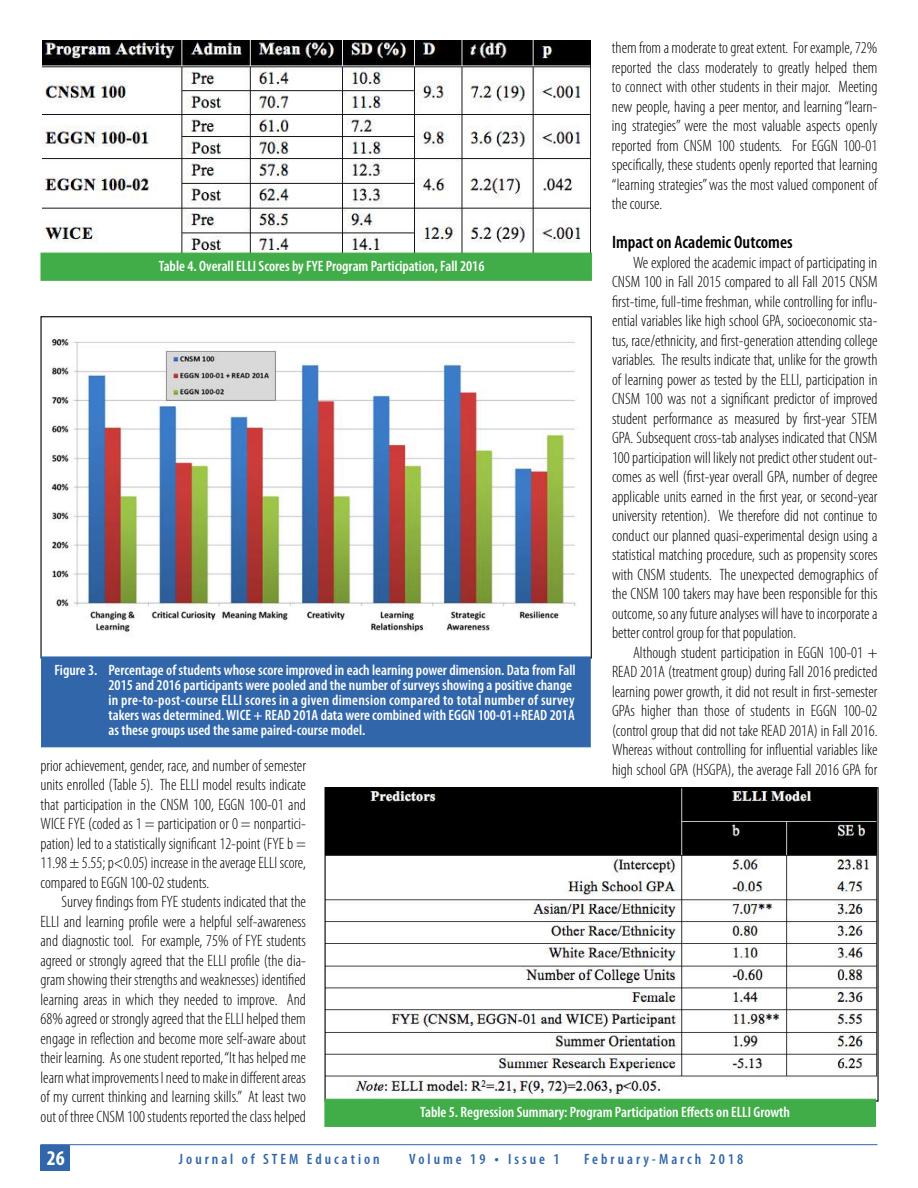
<style>
.page{position:relative;width:918px;height:1188px;background:#fff}
.page>*{position:absolute;margin:0;border:0;box-sizing:border-box;transform-origin:0 0}
.t1{font:700 condensed 21px "Myriad Pro";color:#fff}
.t2{font:600 condensed 18px "Myriad Pro";color:#000}
.t3{font:300 condensed 16.5px/19.5px "Myriad Pro";color:#000;text-align:justify}
.t4{font:600 condensed 15px/15px "Myriad Pro";color:#fff}
.t5{font:600 condensed 15px "Myriad Pro";letter-spacing:.2em;color:#3166aa}
.s1{font-size:16.5px}
</style>
<div class="page">
<hr style="left:40px;top:1144px;width:838px;height:1px;background:#3166aa">
<div style="left:40px;top:1145px;width:30px;height:26px;background:#3166aa"></div>
<img style="left:49px;top:336px;width:527px;height:297px">
<img style="left:42px;top:40px;width:549px;height:213px">
<div style="left:41px;top:253px;width:551px;height:28px;background:#41ad49;border:1px solid #41ad49"></div>
<div style="left:41px;top:656px;width:550px;height:91px;background:#3166aa;border:1px solid #3166aa"></div>
<img style="left:327px;top:789px;width:550px;height:310px">
<div style="left:325px;top:1099px;width:551px;height:28px;background:#41ad49;border:1px solid #41ad49"></div>
<p class="t3" style="left:612px;top:38px;width:267px">them from a moderate to great extent. For example, 72% reported the class moderately to greatly helped them to connect with other students in their major. Meeting new people, having a peer mentor, and learning “learn&shy;ing strategies” were the most valuable aspects openly reported from CNSM 100 students. For EGGN 100-01 specifically, these students openly reported that learning “learning strategies” was the most valued component of the course.</p>
<p class="t2" style="left:612px;top:231px;width:182px">Impact on Academic Outcomes</p>
<p class="t3" style="left:612px;top:253px;width:267px;text-indent:21px">We explored the academic impact of participating in CNSM 100 in Fall 2015 compared to all Fall 2015 CNSM first-time, full-time freshman, while controlling for influ&shy;ential variables like high school GPA, socioeconomic sta&shy;tus, race/ethnicity, and first-generation attending college variables. The results indicate that, unlike for the growth of learning power as tested by the ELLI, participation in CNSM 100 was not a significant predictor of improved student performance as measured by first-year STEM GPA. Subsequent cross-tab analyses indicated that CNSM 100 participation will likely not predict other student out&shy;comes as well (first-year overall GPA, number of degree applicable units earned in the first year, or second-year university retention). We therefore did not continue to conduct our planned quasi-experimental design using a statistical matching procedure, such as propensity scores with CNSM students. The unexpected demographics of the CNSM 100 takers may have been responsible for this outcome, so any future analyses will have to incorporate a better control group for that population.</p>
<p class="t3" style="left:612px;top:643px;width:267px;text-indent:21px">Although student participation in EGGN 100-01 + READ 201A (treatment group) during Fall 2016 predicted learning power growth, it did not result in first-semester GPAs higher than those of students in EGGN 100-02 (control group that did not take READ 201A) in Fall 2016.<br>Whereas without controlling for influential variables like high school GPA (HSGPA), the average Fall 2016 GPA for</p>
<p class="t4" style="left:159px;top:258px;width:327px">Table 4. Overall ELLI Scores by FYE Program Participation, Fall 2016</p>
<p class="t4" style="left:109px;top:662px;width:469px;text-indent:-54px">Figure 3. Percentage of students whose score improved in each learning power dimension. Data from Fall 2015 and 2016 participants were pooled and the number of surveys showing a positive change in pre-to-post-course ELLI scores in a given dimension compared to total number of survey takers was determined. WICE + READ 201A data were combined with EGGN 100-01+READ 201A as these groups used the same paired-course model.</p>
<p class="t3" style="left:40px;top:755px;width:267px">prior achievement, gender, race, and number of semester units enrolled (Table 5). The ELLI model results indicate that participation in the CNSM 100, EGGN 100-01 and WICE FYE (coded as 1 = participation or 0 = nonpartici&shy;pation) led to a statistically significant 12-point (FYE b = 11.98 ± 5.55; p&lt;0.05) increase in the average ELLI score, compared to EGGN 100-02 students.</p>
<p class="t3" style="left:40px;top:892px;width:267px;text-indent:21px">Survey findings from FYE students indicated that the ELLI and learning profile were a helpful self-awareness and diagnostic tool. For example, 75% of FYE students agreed or strongly agreed that the ELLI profile (the dia&shy;gram showing their strengths and weaknesses) identified learning areas in which they needed to improve. And 68% agreed or strongly agreed that the ELLI helped them engage in reflection and become more self-aware about their learning. As one student reported, “It has helped me learn what improvements I need to make in different areas of my current thinking and learning skills.” At least two out of three CNSM 100 students reported the class helped</p>
<p class="t4" style="left:420px;top:1104px;width:371px">Table 5. Regression Summary: Program Participation Effects on ELLI Growth</p>
<p class="t1" style="left:47px;top:1145px;width:19px">26</p>
<p class="t5" style="left:179px;top:1150px;width:202px">Journal of STEM Education</p>
<p class="t5" style="left:409px;top:1150px;width:152px">Volume 19 <span class="s1">•</span> Issue 1</p>
<p class="t5" style="left:584px;top:1150px;width:161px">February-March 2018</p>
</div>
